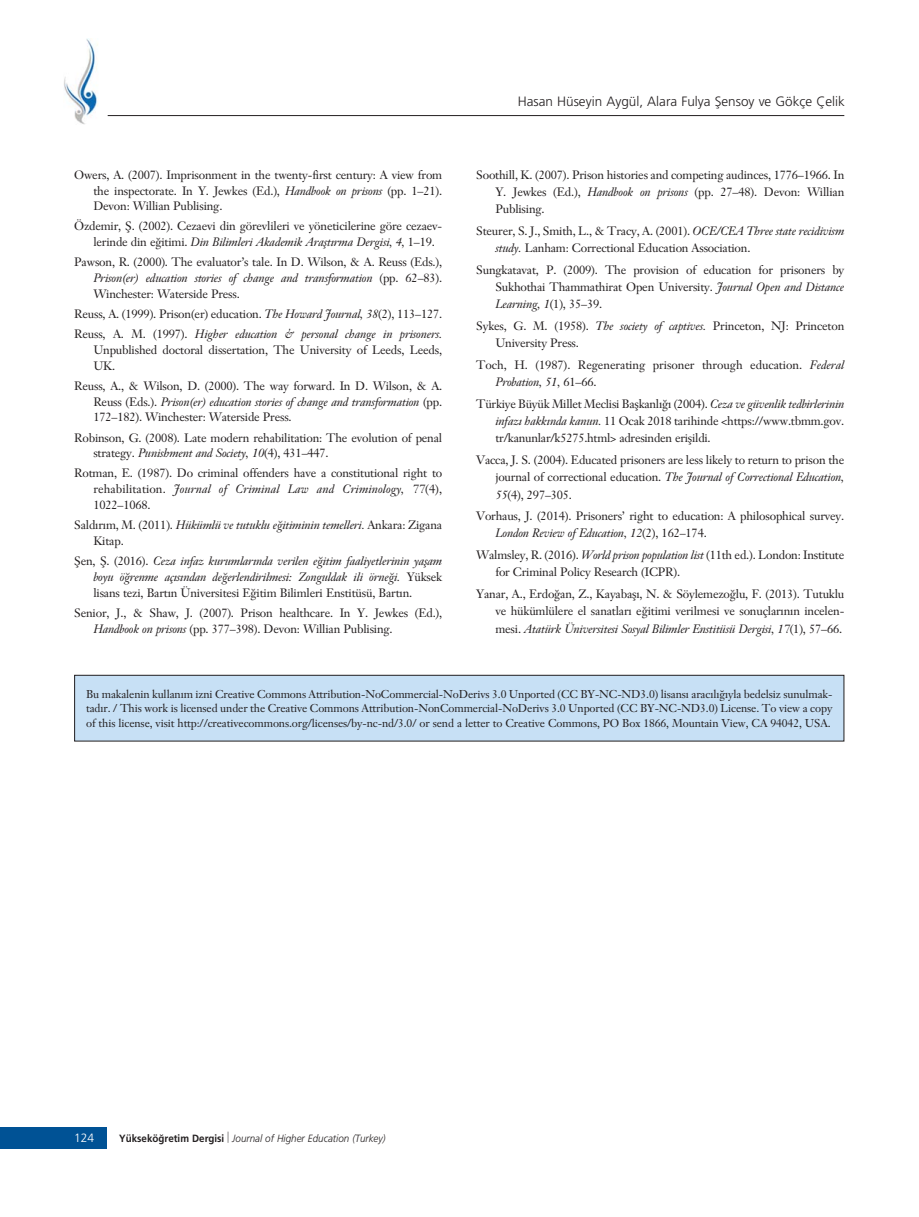
<style>
.page{position:relative;width:919px;height:1217px;background:#fff}
.page>*{position:absolute;margin:0;border:0;box-sizing:border-box;transform-origin:0 0}
.t1{font:300 13.5px "Frutiger";color:#231f20}
.t2{font:12px/17.2px "Janson Text";letter-spacing:-.015em;color:#231f20}
.t3{font:italic 12px/15.8px "Janson Text";letter-spacing:-.015em;color:#231f20;text-align:justify}
.t4{font:300 12px "Frutiger";color:#fff}
.t5{font:11.25px/14.5px "Janson Text";letter-spacing:-.01em;color:#231f20;text-align:justify}
.t6{font:italic 300 10.5px "Frutiger";color:#231f20;scale:.94 1}
.s1{font-style:italic}
.s2{font-style:normal}
.s3{font-weight:700;font-style:normal}
</style>
<div class="page">
<div style="left:0;top:1127px;width:106px;height:21px;background:#005295"></div>
<img style="left:64px;top:38px;width:34px;height:87px">
<hr style="left:108px;top:115px;width:736px;height:1px;background:#231f20">
<div style="left:97px;top:107px;width:10px;height:9px;background:#fff"></div>
<div style="left:75px;top:675px;width:768px;height:66px;background:#c7e0f5"></div>
<div style="left:74px;top:674px;width:770px;height:67px;border:1px solid #231f20"></div>
<p class="t2" style="left:93px;top:168px;width:350px;line-height:15.8px;text-align:justify;text-indent:-19px">Owers, A. (2007). Imprisonment in the twenty-first century: A view from the inspectorate. In Y. Jewkes (Ed.), <span class="s1">Handbook on prisons</span> (pp. 1–21).<br>Devon: Willian Publising.</p>
<p class="t2" style="left:93px;top:220px;width:350px;line-height:15.8px;text-indent:-19px">Özdemir, fi. (2002). Cezaevi din görevlileri ve yöneticilerine göre cezaev&shy;lerinde din e¤itimi. <span class="s1">Din Bilimleri Akademik Araflt›rma Dergisi, 4,</span> 1–19.</p>
<p class="t2" style="left:93px;top:255px;width:350px;line-height:15.8px;text-align:justify;text-indent:-19px">Pawson, R. (2000). The evaluator’s tale. In D. Wilson, &amp; A. Reuss (Eds.), <span class="s1">Prison(er) education stories of change and transformation</span> (pp. 62–83).<br>Winchester: Waterside Press.</p>
<p class="t2" style="left:74px;top:305px;width:369px;line-height:20.1px">Reuss, A. (1999). Prison(er) education. <span class="s1">The Howard Journal, 38</span>(2), 113–127.<br>Reuss, A. M. (1997). <span class="s1">Higher education &amp; personal change in prisoners.</span></p>
<p class="t2" style="left:93px;top:343px;width:350px;line-height:15.8px">Unpublished doctoral dissertation, The University of Leeds, Leeds,<br>UK.</p>
<p class="t2" style="left:93px;top:379px;width:350px;line-height:15.8px;text-align:justify;text-indent:-19px">Reuss, A., &amp; Wilson, D. (2000). The way forward. In D. Wilson, &amp; A.<br>Reuss (Eds.). <span class="s1">Prison(er) education stories of change and transformation</span> (pp.<br>172–182). Winchester: Waterside Press.</p>
<p class="t2" style="left:93px;top:430px;width:350px;line-height:15.8px;text-indent:-19px">Robinson, G. (2008). Late modern rehabilitation: The evolution of penal strategy. <span class="s1">Punishment and Society, 10</span>(4), 431–447.</p>
<p class="t2" style="left:93px;top:466px;width:350px;line-height:15.8px;text-align:justify;text-indent:-19px">Rotman, E. (1987). Do criminal offenders have a constitutional right to rehabilitation. <span class="s1">Journal of Criminal Law and Criminology, 77</span>(4), 1022–1068.</p>
<p class="t2" style="left:93px;top:518px;width:350px;line-height:15.8px;text-indent:-19px">Sald›r›m, M. (2011). <span class="s1">Hükümlü ve tutuklu e¤itiminin temelleri.</span> Ankara: Zigana<br>Kitap.</p>
<p class="t3" style="left:93px;top:554px;width:350px;text-indent:-19px"><span class="s2">fien, fi. (2016).</span> Ceza infaz kurumlar›nda verilen e¤itim faaliyetlerinin yaflam boyu ö¤renme aç›s›ndan de¤erlendirilmesi: Zonguldak ili örne¤i. <span class="s2">Yüksek lisans tezi, Bart›n Üniversitesi E¤itim Bilimleri Enstitüsü, Bart›n.</span></p>
<p class="t2" style="left:93px;top:605px;width:350px;line-height:15.8px;text-indent:-19px">Senior, J., &amp; Shaw, J. (2007). Prison healthcare. In Y. Jewkes (Ed.),<br><span class="s1">Handbook on prisons</span> (pp. 377–398). Devon: Willian Publising.</p>
<p class="t1" style="left:517px;top:96px;width:328px">Hasan Hüseyin Aygül, Alara Fulya fiensoy ve Gökçe Çelik</p>
<p class="t2" style="left:495px;top:167px;width:350px;text-align:justify;text-indent:-19px">Soothill, K. (2007). Prison histories and competing audinces, 1776–1966. In Y. Jewkes (Ed.), <span class="s1">Handbook on prisons</span> (pp. 27–48). Devon: Willian Publising.</p>
<p class="t2" style="left:495px;top:223px;width:350px;text-indent:-19px">Steurer, S. J., Smith, L., &amp; Tracy, A. (2001). <span class="s1">OCE/CEA Three state recidivism study.</span> Lanham: Correctional Education Association.</p>
<p class="t2" style="left:495px;top:262px;width:350px;text-align:justify;text-indent:-19px">Sungkatavat, P. (2009). The provision of education for prisoners by Sukhothai Thammathirat Open University. <span class="s1">Journal Open and Distance Learning, 1</span>(1), 35–39.</p>
<p class="t2" style="left:495px;top:318px;width:350px;text-indent:-19px">Sykes, G. M. (1958). <span class="s1">The society of captives.</span> Princeton, NJ: Princeton<br>University Press.</p>
<p class="t2" style="left:495px;top:357px;width:350px;text-indent:-19px">Toch, H. (1987). Regenerating prisoner through education. <span class="s1">Federal<br>Probation, 51,</span> 61–66.</p>
<p class="t2" style="left:495px;top:396px;width:350px;text-align:justify;text-indent:-19px">Türkiye Büyük Millet Meclisi Baflkanl›¤› (2004). <span class="s1">Ceza ve güvenlik tedbirlerinin infaz› hakk›nda kanun.</span> 11 Ocak 2018 tarihinde &lt;https://www.tbmm.gov. tr/kanunlar/k5275.html&gt; adresinden eriflildi.</p>
<p class="t2" style="left:495px;top:452px;width:350px;text-align:justify;text-indent:-19px">Vacca, J. S. (2004). Educated prisoners are less likely to return to prison the journal of correctional education. <span class="s1">The Journal of Correctional Education, 55</span>(4), 297–305.</p>
<p class="t2" style="left:495px;top:508px;width:350px;text-indent:-19px">Vorhaus, J. (2014). Prisoners’ right to education: A philosophical survey.<br><span class="s1">London Review of Education, 12</span>(2), 162–174.</p>
<p class="t2" style="left:495px;top:547px;width:350px;text-indent:-19px">Walmsley, R. (2016). <span class="s1">World prison population list</span> (11th ed.). London: Institute for Criminal Policy Research (ICPR).</p>
<p class="t2" style="left:495px;top:586px;width:350px;text-align:justify;text-indent:-19px">Yanar, A., Erdo¤an, Z., Kayabafl›, N. &amp; Söylemezo¤lu, F. (2013). Tutuklu ve hükümlülere el sanatlar› e¤itimi verilmesi ve sonuçlar›n›n incelen&shy;mesi. <span class="s1">Atatürk Üniversitesi Sosyal Bilimler Enstitüsü Dergisi, 17</span>(1), 57–66.</p>
<p class="t5" style="left:86px;top:687px;width:747px">Bu makalenin kullan›m izni Creative Commons Attribution-NoCommercial-NoDerivs 3.0 Unported (CC BY-NC-ND3.0) lisans› arac›l›¤›yla bedelsiz sunulmak&shy;tad›r. / This work is licensed under the Creative Commons Attribution-NonCommercial-NoDerivs 3.0 Unported (CC BY-NC-ND3.0) License. To view a copy of this license, visit http://creativecommons.org/licenses/by-nc-nd/3.0/ or send a letter to Creative Commons, PO Box 1866, Mountain View, CA 94042, USA.</p>
<p class="t4" style="left:74px;top:1132px;width:22px">124</p>
<p class="t6" style="left:119px;top:1133px;width:285px"><span class="s3">Yüksekö¤retim Dergisi</span> Journal of Higher Education (Turkey)</p>
</div>
